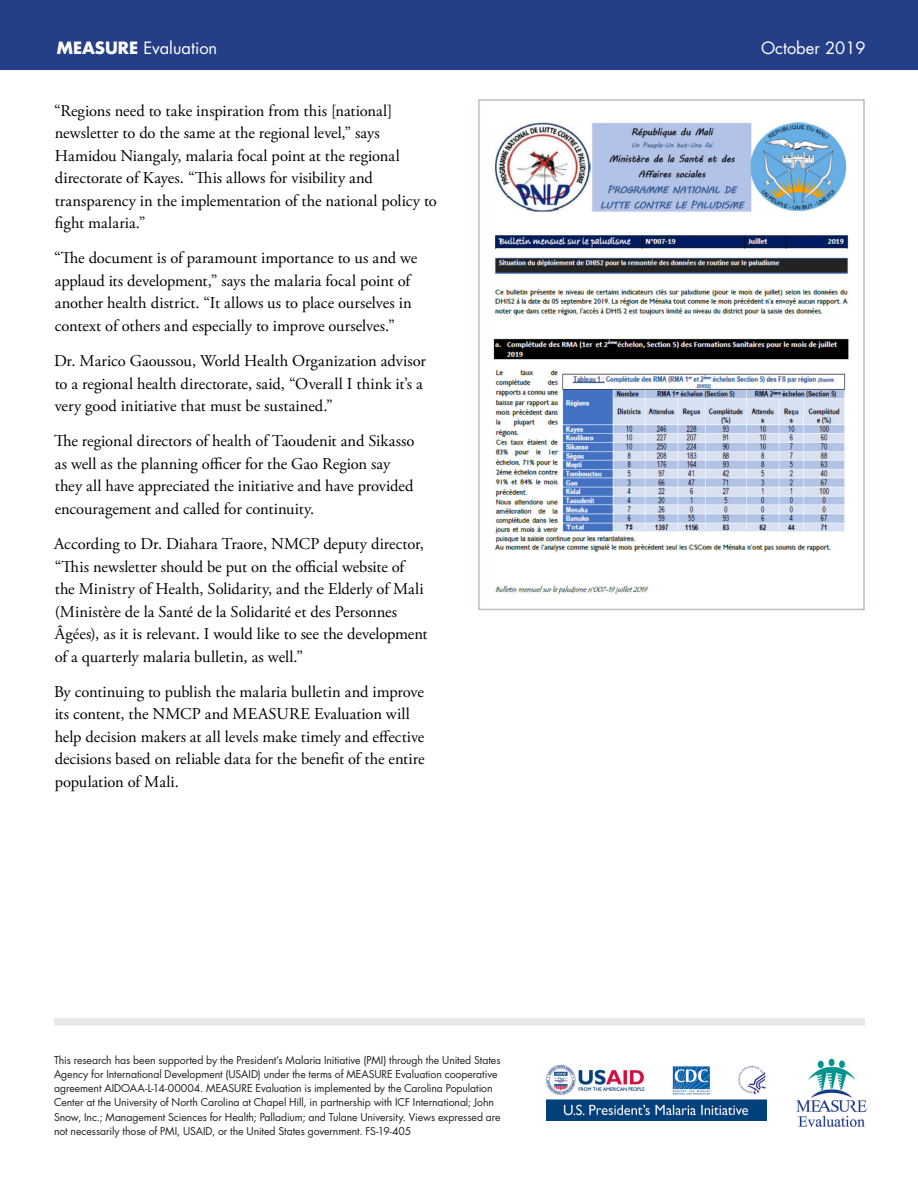
<style>
.page{position:relative;width:918px;height:1188px;background:#fff}
.page>*{position:absolute;margin:0;border:0;box-sizing:border-box;transform-origin:0 0}
.t1{font:16.5px/22.5px "Adobe Garamond Pro";color:#000}
.t2{font:16.5px "Futura LT Pro";color:#fff}
.t3{font:10.5px/14.2px "Futura LT Pro";letter-spacing:-.005em;color:#231f20}
.s1{font-weight:700}
</style>
<div class="page">
<div style="left:0;top:0;width:918px;height:69px;background:#243f87"></div>
<img style="left:494px;top:122px;width:355px;height:473px">
<div style="left:478px;top:99px;width:387px;height:511px;border:2px solid #c5bbbb"></div>
<div style="left:54px;top:1018px;width:811px;height:8px;background:#e6e7e9"></div>
<img style="left:796px;top:1059px;width:70px;height:68px">
<img style="left:547px;top:1066px;width:220px;height:55px">
<p class="t2" style="left:57px;top:36px;width:162px"><span class="s1">MEASURE</span> Evaluation</p>
<p class="t2" style="left:761px;top:36px;width:106px">October 2019</p>
<p class="t1" style="left:54px;top:100px;width:384px">“Regions need to take inspiration from this [national] newsletter to do the same at the regional level,” says Hamidou Niangaly, malaria focal point at the regional directorate of Kayes. “This allows for visibility and transparency in the implementation of the national policy to fight malaria.”</p>
<p class="t1" style="left:54px;top:247px;width:365px">“The document is of paramount importance to us and we applaud its development,” says the malaria focal point of another health district. “It allows us to place ourselves in context of others and especially to improve ourselves.”</p>
<p class="t1" style="left:54px;top:350px;width:373px">Dr. Marico Gaoussou, World Health Organization advisor to a regional health directorate, said, “Overall I think it’s a very good initiative that must be sustained.”</p>
<p class="t1" style="left:54px;top:430px;width:362px">The regional directors of health of Taoudenit and Sikasso as well as the planning officer for the Gao Region say they all have appreciated the initiative and have provided encouragement and called for continuity.</p>
<p class="t1" style="left:54px;top:533px;width:375px">According to Dr. Diahara Traore, NMCP deputy director, “This newsletter should be put on the official website of the Ministry of Health, Solidarity, and the Elderly of Mali (Ministère de la Santé de la Solidarité et des Personnes Âgées), as it is relevant. I would like to see the development of a quarterly malaria bulletin, as well.”</p>
<p class="t1" style="left:54px;top:681px;width:372px">By continuing to publish the malaria bulletin and improve its content, the NMCP and MEASURE Evaluation will help decision makers at all levels make timely and effective decisions based on reliable data for the benefit of the entire population of Mali.</p>
<p class="t3" style="left:54px;top:1052px;width:448px">This research has been supported by the President’s Malaria Initiative (PMI) through the United States Agency for International Development (USAID) under the terms of MEASURE Evaluation cooperative agreement AIDOAA-L-14-00004. MEASURE Evaluation is implemented by the Carolina Population Center at the University of North Carolina at Chapel Hill, in partnership with ICF International; John Snow, Inc.; Management Sciences for Health; Palladium; and Tulane University. Views expressed are not necessarily those of PMI, USAID, or the United States government. FS-19-405</p>
</div>
